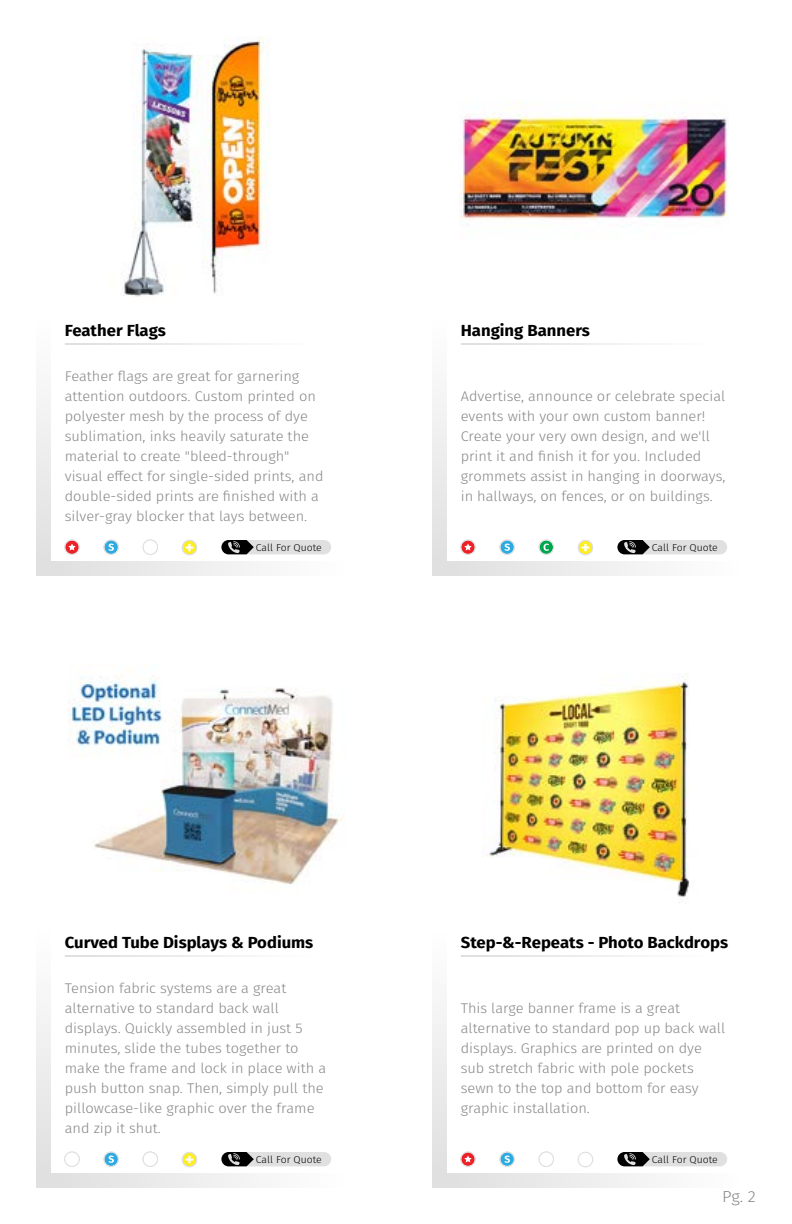
<style>
.page{position:relative;width:792px;height:1224px;background:#fff}
.page>*{position:absolute;margin:0;border:0;box-sizing:border-box;transform-origin:0 0}
.t1{font:700 16px "Fira Sans";color:#000;scale:1.05 1}
.t2{font:300 16px "Fira Sans";color:#878787;scale:1.05 1}
.t3{font:300 14px/20px "Fira Sans";color:#878787;scale:1.05 1}
.t4{font:300 10px "Fira Sans";color:#000;scale:1.05 1}
</style>
<div class="page">
<img style="left:124px;top:37px;width:146px;height:260px">
<svg style="left:36px;top:398px;width:14px;height:164px"></svg>
<svg style="left:36px;top:562px;width:215px;height:14px"></svg>
<svg style="left:221px;top:540px;width:110px;height:14px;background:#b1b1b1"></svg>
<svg style="left:65px;top:540px;width:14px;height:14px"></svg>
<svg style="left:68px;top:543px;width:8px;height:8px"></svg>
<svg style="left:104px;top:540px;width:14px;height:14px"></svg>
<svg style="left:108px;top:544px;width:6px;height:7px"></svg>
<svg style="left:182px;top:540px;width:15px;height:15px"></svg>
<svg style="left:186px;top:544px;width:7px;height:7px"></svg>
<div style="left:64px;top:540px;width:16px;height:15px;border:1px solid #e0e0e0;border-radius:50%"></div>
<div style="left:103px;top:540px;width:16px;height:15px;border:1px solid #e0e0e0;border-radius:50%"></div>
<div style="left:143px;top:540px;width:15px;height:15px;border:1px solid #e0e0e0;border-radius:50%"></div>
<div style="left:182px;top:540px;width:15px;height:15px;border:1px solid #e0e0e0;border-radius:50%"></div>
<img style="left:459px;top:101px;width:270px;height:126px">
<svg style="left:432px;top:398px;width:14px;height:164px"></svg>
<svg style="left:432px;top:562px;width:215px;height:14px"></svg>
<svg style="left:617px;top:540px;width:110px;height:14px;background:#b1b1b1"></svg>
<svg style="left:461px;top:540px;width:14px;height:14px"></svg>
<svg style="left:464px;top:543px;width:8px;height:8px"></svg>
<svg style="left:500px;top:540px;width:14px;height:14px"></svg>
<svg style="left:504px;top:544px;width:6px;height:7px"></svg>
<svg style="left:539px;top:540px;width:15px;height:14px"></svg>
<svg style="left:544px;top:544px;width:5px;height:7px"></svg>
<svg style="left:578px;top:540px;width:15px;height:15px"></svg>
<svg style="left:582px;top:544px;width:7px;height:7px"></svg>
<div style="left:460px;top:540px;width:16px;height:15px;border:1px solid #e0e0e0;border-radius:50%"></div>
<div style="left:499px;top:540px;width:16px;height:15px;border:1px solid #e0e0e0;border-radius:50%"></div>
<div style="left:539px;top:540px;width:15px;height:15px;border:1px solid #e0e0e0;border-radius:50%"></div>
<div style="left:578px;top:540px;width:15px;height:15px;border:1px solid #e0e0e0;border-radius:50%"></div>
<img style="left:68px;top:665px;width:275px;height:219px">
<svg style="left:36px;top:1010px;width:14px;height:164px"></svg>
<svg style="left:36px;top:1174px;width:215px;height:14px"></svg>
<svg style="left:221px;top:1152px;width:110px;height:14px;background:#b1b1b1"></svg>
<svg style="left:104px;top:1152px;width:14px;height:14px"></svg>
<svg style="left:108px;top:1156px;width:6px;height:7px"></svg>
<svg style="left:182px;top:1152px;width:15px;height:15px"></svg>
<svg style="left:186px;top:1156px;width:7px;height:7px"></svg>
<div style="left:64px;top:1151px;width:16px;height:16px;border:1px solid #e0e0e0;border-radius:50%"></div>
<div style="left:103px;top:1151px;width:16px;height:16px;border:1px solid #e0e0e0;border-radius:50%"></div>
<div style="left:143px;top:1151px;width:15px;height:16px;border:1px solid #e0e0e0;border-radius:50%"></div>
<div style="left:182px;top:1152px;width:15px;height:15px;border:1px solid #e0e0e0;border-radius:50%"></div>
<img style="left:482px;top:674px;width:207px;height:229px">
<svg style="left:432px;top:1010px;width:14px;height:164px"></svg>
<svg style="left:432px;top:1174px;width:215px;height:14px"></svg>
<svg style="left:617px;top:1152px;width:110px;height:14px;background:#b1b1b1"></svg>
<svg style="left:461px;top:1152px;width:14px;height:14px"></svg>
<svg style="left:464px;top:1155px;width:8px;height:8px"></svg>
<svg style="left:500px;top:1152px;width:14px;height:14px"></svg>
<svg style="left:504px;top:1156px;width:6px;height:7px"></svg>
<div style="left:460px;top:1151px;width:16px;height:16px;border:1px solid #e0e0e0;border-radius:50%"></div>
<div style="left:499px;top:1151px;width:16px;height:16px;border:1px solid #e0e0e0;border-radius:50%"></div>
<div style="left:539px;top:1151px;width:15px;height:16px;border:1px solid #e0e0e0;border-radius:50%"></div>
<div style="left:578px;top:1152px;width:15px;height:15px;border:1px solid #e0e0e0;border-radius:50%"></div>
<p class="t1" style="left:65px;top:317px;width:98px">Feather Flags</p>
<p class="t3" style="left:65px;top:366px;width:248px">Feather flags are great for garnering attention outdoors. Custom printed on polyester mesh by the process of dye sublimation, inks heavily saturate the material to create "bleed-through" visual e-ect for single-sided prints, and double-sided prints are finished with a silver-gray blocker that lays between.</p>
<p class="t4" style="left:256px;top:540px;width:64px">Call For Quote</p>
<p class="t1" style="left:461px;top:317px;width:124px">Hanging Banners</p>
<p class="t3" style="left:461px;top:386px;width:254px">Advertise, announce or celebrate special events with your own custom banner!<br>Create your very own design, and we'll print it and finish it for you. Included grommets assist in hanging in doorways, in hallways, on fences, or on buildings.</p>
<p class="t4" style="left:652px;top:540px;width:64px">Call For Quote</p>
<p class="t1" style="left:65px;top:929px;width:238px">Curved Tube Displays &amp; Podiums</p>
<p class="t3" style="left:65px;top:978px;width:250px">Tension fabric systems are a great alternative to standard back wall displays. Quickly assembled in just 5 minutes, slide the tubes together to make the frame and lock in place with a push button snap. Then, simply pull the pillowcase-like graphic over the frame and zip it shut.</p>
<p class="t4" style="left:256px;top:1152px;width:64px">Call For Quote</p>
<p class="t1" style="left:461px;top:929px;width:256px">Step-&amp;-Repeats - Photo Backdrops</p>
<p class="t3" style="left:461px;top:998px;width:253px">This large banner frame is a great alternative to standard pop up back wall displays. Graphics are printed on dye sub stretch fabric with pole pockets sewn to the top and bottom for easy graphic installation.</p>
<p class="t4" style="left:652px;top:1152px;width:64px">Call For Quote</p>
<p class="t2" style="left:722px;top:1185px;width:34px">Pg. 2</p>
</div>
